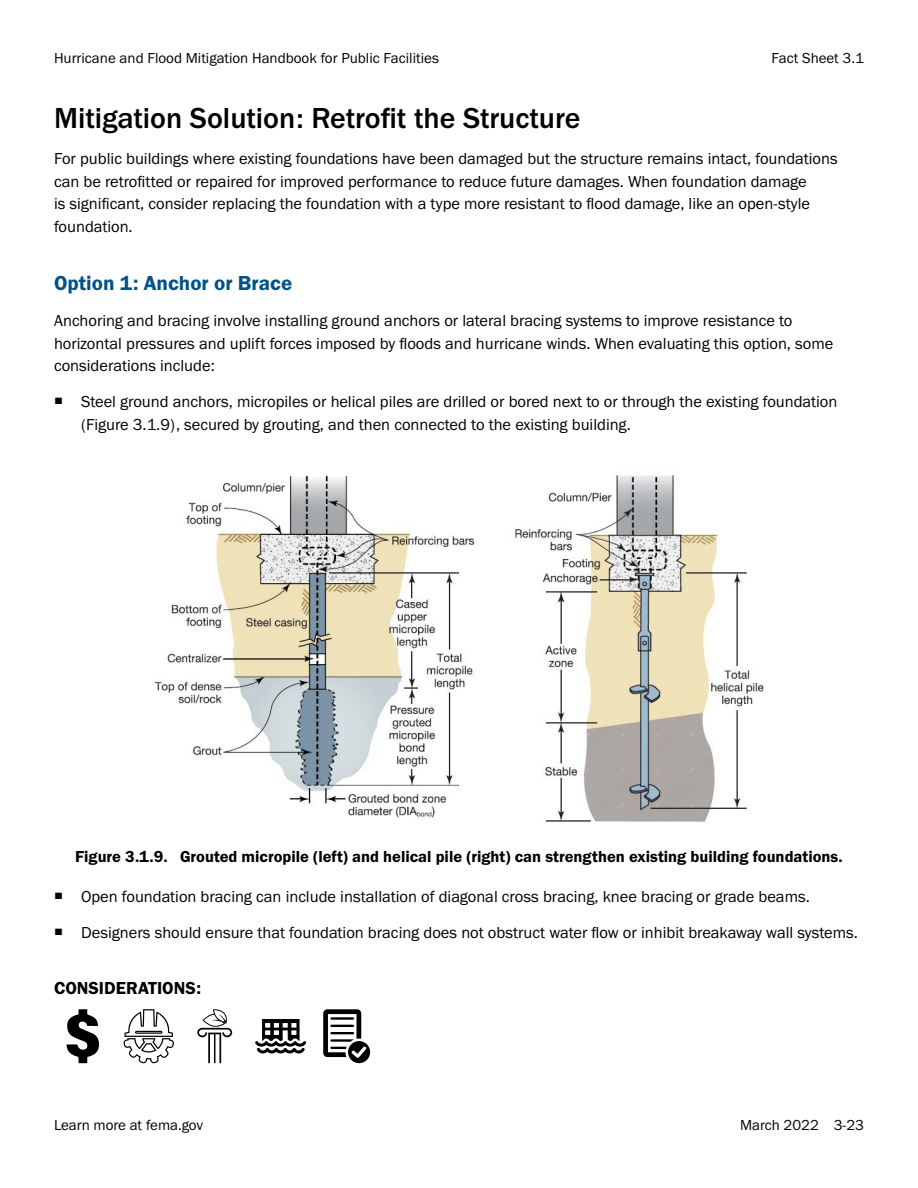
<style>
.page{position:relative;width:918px;height:1188px;background:#fff}
.page>*{position:absolute;margin:0;border:0;box-sizing:border-box;transform-origin:0 0}
.FEMA_Heading_2{font:500 30px "Franklin Gothic URW";color:#000}
.FEMA_Heading_3{font:21px "Franklin Gothic URW Dem";color:#005287}
.FEMA_Heading_3_Consi{font:18px "Franklin Gothic URW Dem";color:#000}
.FEMA_Normal{font:16.5px/22.5px "Franklin Gothic URW Boo";color:#000}
.FEMA_Bullet_-_1{font:16.5px/22.5px "Franklin Gothic URW Boo";color:#000}
.FEMA_Figure_Caption{font:16.5px "Franklin Gothic URW Dem";color:#000}
.t1{font:15px "Franklin Gothic URW Boo";color:#000}
</style>
<div class="page">
<img style="left:154px;top:475px;width:610px;height:347px">
<svg style="left:67px;top:1009px;width:32px;height:54px"></svg>
<svg style="left:123px;top:1009px;width:51px;height:55px"></svg>
<svg style="left:197px;top:1009px;width:35px;height:54px"></svg>
<svg style="left:255px;top:1019px;width:51px;height:34px"></svg>
<svg style="left:323px;top:1009px;width:47px;height:54px"></svg>
<p class="t1" style="left:54px;top:49px;width:386px">Hurricane and Flood Mitigation Handbook for Public Facilities</p>
<p class="t1" style="left:772px;top:49px;width:94px">Fact Sheet 3.1</p>
<h2 class="FEMA_Heading_2" style="left:54px;top:99px;width:528px">Mitigation Solution: Retrofit the Structure</h2>
<p class="FEMA_Normal" style="left:54px;top:147px;width:785px">For public buildings where existing foundations have been damaged but the structure remains intact, foundations can be retrofitted or repaired for improved performance to reduce future damages. When foundation damage<br>is significant, consider replacing the foundation with a type more resistant to flood damage, like an open-style foundation.</p>
<p class="FEMA_Heading_3" style="left:54px;top:271px;width:240px">Option 1: Anchor or Brace</p>
<p class="FEMA_Normal" style="left:54px;top:309px;width:781px">Anchoring and bracing involve installing ground anchors or lateral bracing systems to improve resistance to horizontal pressures and uplift forces imposed by floods and hurricane winds. When evaluating this option, some considerations include:</p>
<p class="FEMA_Bullet_-_1" style="left:81px;top:390px;width:758px;text-indent:-27px"><sup>■</sup> Steel ground anchors, micropiles or helical piles are drilled or bored next to or through the existing foundation (Figure 3.1.9), secured by grouting, and then connected to the existing building.</p>
<p class="FEMA_Figure_Caption" style="left:75px;top:846px;width:769px">Figure 3.1.9. Grouted micropile (left) and helical pile (right) can strengthen existing building foundations.</p>
<p class="FEMA_Bullet_-_1" style="left:54px;top:885px;width:757px"><sup>■</sup> Open foundation bracing can include installation of diagonal cross bracing, knee bracing or grade beams.</p>
<p class="FEMA_Bullet_-_1" style="left:54px;top:921px;width:806px"><sup>■</sup> Designers should ensure that foundation bracing does not obstruct water flow or inhibit breakaway wall systems.</p>
<p class="FEMA_Heading_3_Consi" style="left:54px;top:977px;width:149px">CONSIDERATIONS:</p>
<p class="t1" style="left:54px;top:1116px;width:151px">Learn more at fema.gov</p>
<p class="t1" style="left:740px;top:1116px;width:125px">March 2022 3-23</p>
</div>
